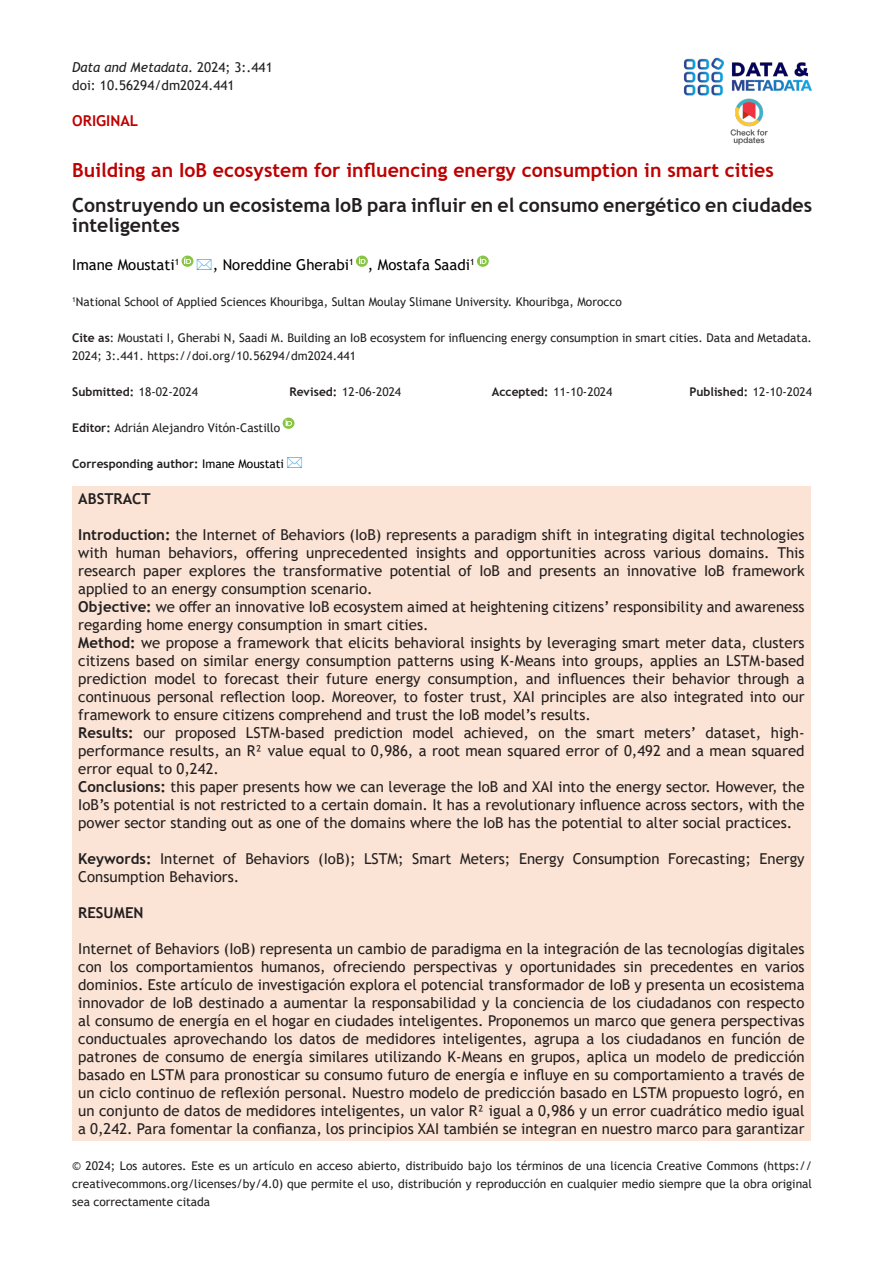
<style>
.page{position:relative;width:893px;height:1263px;background:#fff}
.page>*{position:absolute;margin:0;border:0;box-sizing:border-box;transform-origin:0 0}
.t1{font:700 19.5px/19.5px "Trebuchet MS";color:#231f20}
.t2{font:700 19.5px "Trebuchet MS";color:#be0000}
.t3{font:15px/18px "Trebuchet MS";color:#231f20;text-align:justify}
.t4{font:15px "Trebuchet MS";color:#000}
.t5{font:700 15px "Trebuchet MS";color:#231f20}
.t6{font:700 15px "Trebuchet MS";color:#be0000}
.t7{font:italic 13.5px "Trebuchet MS";color:#231f20}
.t8{font:13.5px "Trebuchet MS";color:#231f20}
.t9{font:12px/18px "Trebuchet MS";color:#231f20;text-align:justify}
.t10{font:700 12px "Trebuchet MS";color:#231f20}
.s1{font-style:normal}
.s2{font-weight:700}
.s3{font-weight:400}
.s4{font-weight:400;color:#000}
</style>
<div class="page">
<img style="left:683px;top:57px;width:129px;height:39px">
<img style="left:730px;top:98px;width:38px;height:47px">
<svg style="left:356px;top:256px;width:12px;height:11px"></svg>
<svg style="left:477px;top:256px;width:12px;height:11px"></svg>
<div style="left:72px;top:486px;width:739px;height:654px;background:#fbe4d5"></div>
<svg style="left:283px;top:418px;width:11px;height:11px"></svg>
<svg style="left:182px;top:256px;width:12px;height:11px"></svg>
<p class="t7" style="left:72px;top:59px;width:202px">Data and Metadata<span class="s1">. 2024; 3:.441</span></p>
<p class="t8" style="left:72px;top:77px;width:164px">doi: 10.56294/dm2024.441</p>
<p class="t6" style="left:72px;top:111px;width:67px">ORIGINAL</p>
<p class="t2" style="left:72px;top:158px;width:703px">Building an IoB ecosystem for influencing energy consumption in smart cities</p>
<p class="t1" style="left:72px;top:196px;width:741px">Construyendo un ecosistema IoB para influir en el consumo energético en ciudades inteligentes</p>
<p class="t4" style="left:72px;top:255px;width:108px">Imane Moustati<sup>1</sup></p>
<p class="t4" style="left:213px;top:255px;width:263px">, Noreddine Gherabi<sup>1</sup> , Mostafa Saadi<sup>1</sup></p>
<p class="t9" style="left:72px;top:293px;width:551px"><sup>1</sup>National School of Applied Sciences Khouribga, Sultan Moulay Slimane University. Khouribga, Morocco</p>
<p class="t9" style="left:72px;top:329px;width:741px"><span class="s2">Cite as</span>: Moustati I, Gherabi N, Saadi M. Building an IoB ecosystem for influencing energy consumption in smart cities. Data and Metadata.<br>2024; 3:.441. https://doi.org/10.56294/dm2024.441</p>
<p class="t10" style="left:72px;top:384px;width:127px">Submitted: <span class="s3">18-02-2024</span></p>
<p class="t9" style="left:289px;top:383px;width:113px"><span class="s2">Revised:</span> 12-06-2024</p>
<p class="t9" style="left:492px;top:383px;width:122px"><span class="s2">Accepted:</span> 11-10-2024</p>
<p class="t10" style="left:689px;top:384px;width:124px">Published: <span class="s3">12-10-2024</span></p>
<p class="t9" style="left:72px;top:419px;width:209px"><span class="s2">Editor:</span> Adrián Alejandro Vitón-Castillo</p>
<p class="t10" style="left:72px;top:456px;width:213px">Corresponding author: <span class="s4">Imane Moustati</span></p>
<p class="t5" style="left:78px;top:489px;width:74px">ABSTRACT</p>
<p class="t3" style="left:78px;top:526px;width:728px"><span class="s2">Introduction:</span> the Internet of Behaviors (IoB) represents a paradigm shift in integrating digital technologies with human behaviors, offering unprecedented insights and opportunities across various domains. This research paper explores the transformative potential of IoB and presents an innovative IoB framework applied to an energy consumption scenario.</p>
<p class="t3" style="left:78px;top:598px;width:728px"><span class="s2">Objective:</span> we offer an innovative IoB ecosystem aimed at heightening citizens’ responsibility and awareness regarding home energy consumption in smart cities.</p>
<p class="t3" style="left:78px;top:634px;width:728px"><span class="s2">Method:</span> we propose a framework that elicits behavioral insights by leveraging smart meter data, clusters citizens based on similar energy consumption patterns using K-Means into groups, applies an LSTM-based prediction model to forecast their future energy consumption, and influences their behavior through a continuous personal reflection loop. Moreover, to foster trust, XAI principles are also integrated into our framework to ensure citizens comprehend and trust the IoB model’s results.</p>
<p class="t3" style="left:78px;top:724px;width:728px"><span class="s2">Results:</span> our proposed LSTM-based prediction model achieved, on the smart meters’ dataset, high&shy;performance results, an R² value equal to 0,986, a root mean squared error of 0,492 and a mean squared error equal to 0,242.</p>
<p class="t3" style="left:78px;top:778px;width:728px"><span class="s2">Conclusions:</span> this paper presents how we can leverage the IoB and XAI into the energy sector. However, the IoB’s potential is not restricted to a certain domain. It has a revolutionary influence across sectors, with the power sector standing out as one of the domains where the IoB has the potential to alter social practices.</p>
<p class="t3" style="left:78px;top:850px;width:728px"><span class="s2">Keywords:</span> Internet of Behaviors (IoB); LSTM; Smart Meters; Energy Consumption Forecasting; Energy<br>Consumption Behaviors.</p>
<p class="t5" style="left:78px;top:903px;width:67px">RESUMEN</p>
<p class="t3" style="left:78px;top:940px;width:728px">Internet of Behaviors (IoB) representa un cambio de paradigma en la integración de las tecnologías digitales con los comportamientos humanos, ofreciendo perspectivas y oportunidades sin precedentes en varios dominios. Este artículo de investigación explora el potencial transformador de IoB y presenta un ecosistema innovador de IoB destinado a aumentar la responsabilidad y la conciencia de los ciudadanos con respecto al consumo de energía en el hogar en ciudades inteligentes. Proponemos un marco que genera perspectivas conductuales aprovechando los datos de medidores inteligentes, agrupa a los ciudadanos en función de patrones de consumo de energía similares utilizando K-Means en grupos, aplica un modelo de predicción basado en LSTM para pronosticar su consumo futuro de energía e influye en su comportamiento a través de un ciclo continuo de reflexión personal. Nuestro modelo de predicción basado en LSTM propuesto logró, en un conjunto de datos de medidores inteligentes, un valor R² igual a 0,986 y un error cuadrático medio igual a 0,242. Para fomentar la confianza, los principios XAI también se integran en nuestro marco para garantizar</p>
<p class="t9" style="left:72px;top:1157px;width:741px">© 2024; Los autores. Este es un artículo en acceso abierto, distribuido bajo los términos de una licencia Creative Commons (https:// creativecommons.org/licenses/by/4.0) que permite el uso, distribución y reproducción en cualquier medio siempre que la obra original sea correctamente citada</p>
</div>
